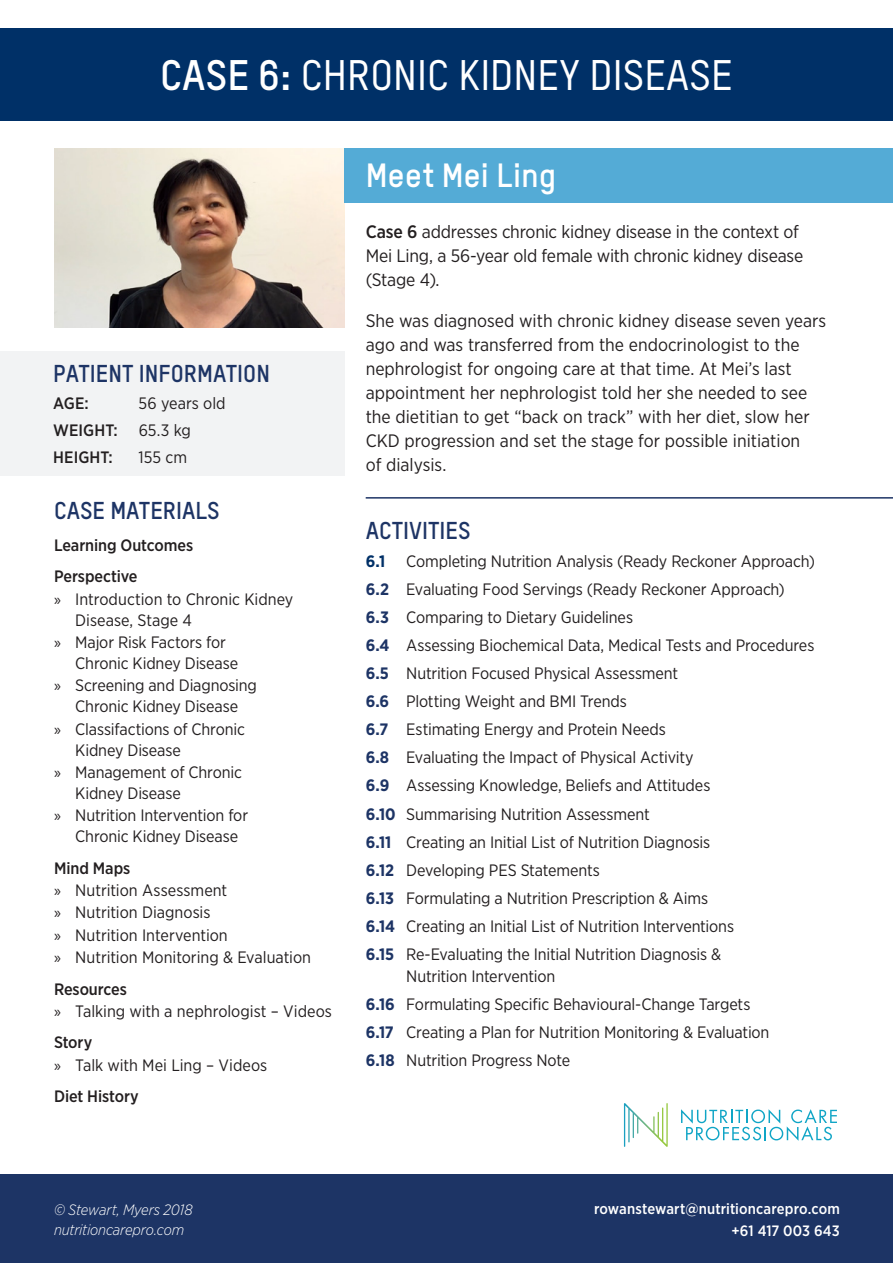
<style>
.page{position:relative;width:893px;height:1263px;background:#fff}
.page>*{position:absolute;margin:0;border:0;box-sizing:border-box;transform-origin:0 0}
.t1{font:500 42px "TSTAR";color:#fff}
._01_Head_02_MR{font:700 33px "TSTAR";letter-spacing:-.005em;color:#fff}
.t2{font:700 24px "TSTAR";color:#1d3465}
._02_BTxt{font:18px/24px "Gotham Narrow";color:#231f20}
._02_BTxt-2{font:16.5px/21px "Gotham Narrow";letter-spacing:-.01em;color:#231f20}
._02_BTxt-3{font:500 16.5px "Gotham Narrow";letter-spacing:-.005em;color:#231f20}
._02_BTxt-4{font:700 16.5px "Gotham Narrow";color:#003067}
._02_BTxt-5{font:500 15px "Gotham Narrow";letter-spacing:.005em;color:#fff}
._02_BTxt-6{font:italic 300 15px "Gotham Narrow";letter-spacing:-.01em;color:#fff}
.s1{font-weight:700}
.s2{font-family:"Myriad Pro"}
.s3{font-weight:500}
.s4{font-weight:700;color:#1d3465}
</style>
<div class="page">
<img style="left:54px;top:149px;width:290px;height:178px">
<div style="left:0;top:1174px;width:893px;height:89px;background:#1d3465"></div>
<div style="left:0;top:28px;width:893px;height:93px;background:#003067"></div>
<div style="left:344px;top:148px;width:549px;height:55px;background:#54abd6"></div>
<div style="left:0;top:351px;width:344px;height:124px;background:#f2f3f4"></div>
<hr style="left:366px;top:497px;width:527px;height:2px;background:#1d3465">
<svg style="left:681px;top:1109px;width:156px;height:32px"></svg>
<svg style="left:624px;top:1103px;width:44px;height:44px"></svg>
<p class="t1" style="left:160px;top:49px;width:574px"><span class="s1">CASE 6:</span> CHRONIC KIDNEY DISEASE</p>
<p class="t2" style="left:53px;top:359px;width:218px">PATIENT INFORMATION</p>
<p class="_02_BTxt-3" style="left:53px;top:393px;width:37px">AGE:</p>
<p class="_02_BTxt-2" style="left:139px;top:393px;width:89px">56 years old</p>
<p class="_02_BTxt-3" style="left:53px;top:420px;width:66px">WEIGHT:</p>
<p class="_02_BTxt-2" style="left:139px;top:419px;width:54px">65.3 kg</p>
<p class="_02_BTxt-3" style="left:53px;top:446px;width:61px">HEIGHT:</p>
<p class="_02_BTxt-2" style="left:139px;top:446px;width:50px">155 cm</p>
<p class="t2" style="left:54px;top:495px;width:167px">CASE MATERIALS</p>
<p class="_02_BTxt-3" style="left:54px;top:535px;width:141px">Learning Outcomes</p>
<p class="_02_BTxt-3" style="left:54px;top:566px;width:85px">Perspective</p>
<p class="_02_BTxt-2" style="left:75px;top:588px;width:220px;text-indent:-21px"><span class="s2">»</span> Introduction to Chronic Kidney<br>Disease, Stage 4</p>
<p class="_02_BTxt-2" style="left:75px;top:631px;width:164px;text-indent:-21px"><span class="s2">»</span> Major Risk Factors for<br>Chronic Kidney Disease</p>
<p class="_02_BTxt-2" style="left:54px;top:675px;width:204px;text-align:center"><span class="s2">»</span> Screening and Diagnosing<br>Chronic Kidney Disease</p>
<p class="_02_BTxt-2" style="left:75px;top:718px;width:171px;text-indent:-21px"><span class="s2">»</span> Classifactions of Chronic<br>Kidney Disease</p>
<p class="_02_BTxt-2" style="left:75px;top:761px;width:168px;text-indent:-21px"><span class="s2">»</span> Management of Chronic<br>Kidney Disease</p>
<p class="_02_BTxt-2" style="left:75px;top:804px;width:174px;text-indent:-21px"><span class="s2">»</span> Nutrition Intervention for<br>Chronic Kidney Disease</p>
<p class="_02_BTxt-3" style="left:54px;top:857px;width:78px">Mind Maps</p>
<p class="_02_BTxt-2" style="left:54px;top:879px;width:175px"><span class="s2">»</span> Nutrition Assessment</p>
<p class="_02_BTxt-2" style="left:54px;top:902px;width:158px"><span class="s2">»</span> Nutrition Diagnosis</p>
<p class="_02_BTxt-2" style="left:54px;top:924px;width:175px"><span class="s2">»</span> Nutrition Intervention</p>
<p class="_02_BTxt-2" style="left:54px;top:946px;width:259px"><span class="s2">»</span> Nutrition Monitoring &amp; Evaluation</p>
<p class="_02_BTxt-3" style="left:54px;top:978px;width:74px">Resources</p>
<p class="_02_BTxt-2" style="left:54px;top:1000px;width:279px"><span class="s2">»</span> Talking with a nephrologist – Videos</p>
<p class="_02_BTxt-3" style="left:54px;top:1032px;width:40px">Story</p>
<p class="_02_BTxt-2" style="left:54px;top:1054px;width:215px"><span class="s2">»</span> Talk with Mei Ling – Videos</p>
<p class="_02_BTxt-3" style="left:54px;top:1086px;width:86px">Diet History</p>
<p class="_01_Head_02_MR" style="left:366px;top:154px;width:192px">Meet Mei Ling</p>
<p class="_02_BTxt" style="left:366px;top:220px;width:439px"><span class="s3">Case 6</span> addresses chronic kidney disease in the context of<br>Mei Ling, a 56-year old female with chronic kidney disease (Stage 4).</p>
<p class="_02_BTxt" style="left:366px;top:309px;width:462px">She was diagnosed with chronic kidney disease seven years ago and was transferred from the endocrinologist to the nephrologist for ongoing care at that time. At Mei’s last appointment her nephrologist told her she needed to see the dietitian to get “back on track” with her diet, slow her CKD progression and set the stage for possible initiation<br>of dialysis.</p>
<p class="t2" style="left:366px;top:515px;width:106px">ACTIVITIES</p>
<p class="_02_BTxt-4" style="left:366px;top:551px;width:21px">6.1</p>
<p class="_02_BTxt-2" style="left:406px;top:551px;width:410px">Completing Nutrition Analysis (Ready Reckoner Approach)</p>
<p class="_02_BTxt-2" style="left:366px;top:579px;width:421px"><span class="s4">6.2</span> Evaluating Food Servings (Ready Reckoner Approach)</p>
<p class="_02_BTxt-2" style="left:366px;top:607px;width:269px"><span class="s4">6.3</span> Comparing to Dietary Guidelines</p>
<p class="_02_BTxt-2" style="left:366px;top:635px;width:450px"><span class="s4">6.4</span> Assessing Biochemical Data, Medical Tests and Procedures</p>
<p class="_02_BTxt-2" style="left:366px;top:663px;width:314px"><span class="s4">6.5</span> Nutrition Focused Physical Assessment</p>
<p class="_02_BTxt-2" style="left:366px;top:691px;width:263px"><span class="s4">6.6</span> Plotting Weight and BMI Trends</p>
<p class="_02_BTxt-2" style="left:366px;top:719px;width:302px"><span class="s4">6.7</span> Estimating Energy and Protein Needs</p>
<p class="_02_BTxt-2" style="left:366px;top:747px;width:330px"><span class="s4">6.8</span> Evaluating the Impact of Physical Activity</p>
<p class="_02_BTxt-2" style="left:366px;top:775px;width:346px"><span class="s4">6.9</span> Assessing Knowledge, Beliefs and Attitudes</p>
<p class="_02_BTxt-2" style="left:366px;top:803px;width:286px"><span class="s4">6.10</span> Summarising Nutrition Assessment</p>
<p class="_02_BTxt-2" style="left:366px;top:831px;width:346px"><span class="s4">6.11</span> Creating an Initial List of Nutrition Diagnosis</p>
<p class="_02_BTxt-2" style="left:366px;top:859px;width:236px"><span class="s4">6.12</span> Developing PES Statements</p>
<p class="_02_BTxt-2" style="left:366px;top:887px;width:344px"><span class="s4">6.13</span> Formulating a Nutrition Prescription &amp; Aims</p>
<p class="_02_BTxt-2" style="left:366px;top:915px;width:370px"><span class="s4">6.14</span> Creating an Initial List of Nutrition Interventions</p>
<p class="_02_BTxt-2" style="left:406px;top:942px;width:316px;line-height:22.5px;text-indent:-41px"><span class="s4">6.15</span> Re-Evaluating the Initial Nutrition Diagnosis &amp;<br>Nutrition Intervention</p>
<p class="_02_BTxt-2" style="left:366px;top:993px;width:386px"><span class="s4">6.16</span> Formulating Specific Behavioural-Change Targets</p>
<p class="_02_BTxt-2" style="left:366px;top:1021px;width:405px"><span class="s4">6.17</span> Creating a Plan for Nutrition Monitoring &amp; Evaluation</p>
<p class="_02_BTxt-2" style="left:366px;top:1049px;width:206px"><span class="s4">6.18</span> Nutrition Progress Note</p>
<p class="_02_BTxt-6" style="left:54px;top:1200px;width:140px">© Stewart, Myers 2018</p>
<p class="_02_BTxt-6" style="left:54px;top:1220px;width:132px">nutritioncarepro.com</p>
<p class="_02_BTxt-5" style="left:594px;top:1199px;width:247px">rowanstewart@nutritioncarepro.com</p>
<p class="_02_BTxt-5" style="left:731px;top:1221px;width:110px">+61 417 003 643</p>
</div>
